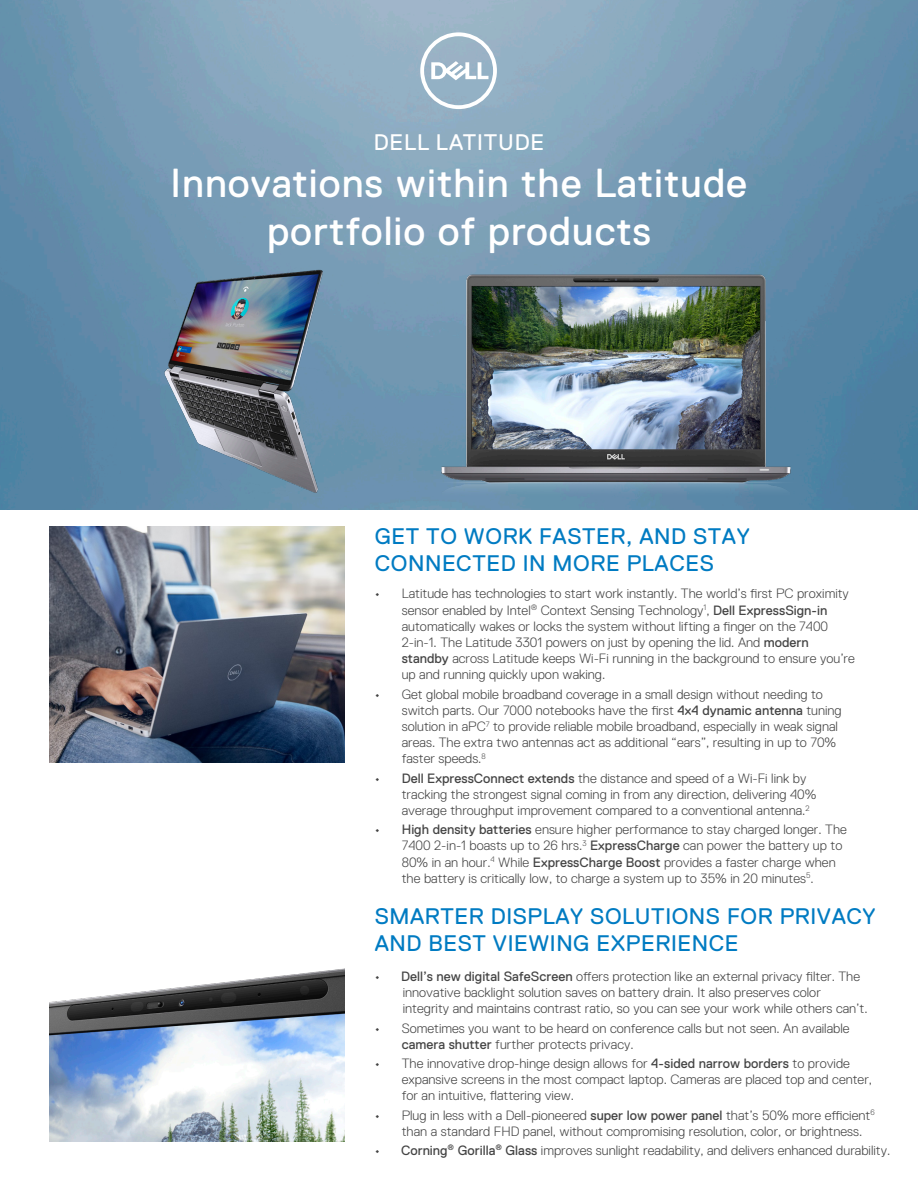
<style>
.page{position:relative;width:918px;height:1188px;background:#fff}
.page>*{position:absolute;margin:0;border:0;box-sizing:border-box;transform-origin:0 0}
.t1{font:40.5px "Dell Replica";letter-spacing:.025em;color:#fff}
.t2{font:22.5px/27px "Dell Replica";letter-spacing:.025em;color:#007bc2}
.t3{font:22.5px "Dell Replica";letter-spacing:.035em;color:#fff}
.t4{font:300 13.5px/16.2px "Dell Replica";color:#444}
.s1{font-weight:400}
</style>
<div class="page">
<img style="left:0;top:0;width:918px;height:510px">
<img style="left:156px;top:267px;width:172px;height:232px">
<svg style="left:420px;top:32px;width:77px;height:77px"></svg>
<img style="left:50px;top:968px;width:295px;height:174px">
<img style="left:416px;top:241px;width:395px;height:269px">
<img style="left:50px;top:527px;width:295px;height:236px">
<p class="t3" style="left:374px;top:130px;width:172px">DELL LATITUDE</p>
<p class="t1" style="left:171px;top:161px;width:578px">Innovations within the Latitude</p>
<p class="t1" style="left:267px;top:209px;width:385px">portfolio of products</p>
<p class="t2" style="left:375px;top:523px;width:376px">GET TO WORK FASTER, AND STAY<br>CONNECTED IN MORE PLACES</p>
<p class="t4" style="left:402px;top:586px;width:455px;text-indent:-27px"><span class="s1">•</span> Latitude has technologies to start work instantly. The world’s first PC proximity sensor enabled by Intel<sup>®</sup> Context Sensing Technology<sup>1</sup>, <span class="s1">Dell ExpressSign-in </span>automatically wakes or locks the system without lifting a finger on the 7400<br>2-in-1. The Latitude 3301 powers on just by opening the lid. And <span class="s1">modern standby</span> across Latitude keeps Wi-Fi running in the background to ensure you’re up and running quickly upon waking.</p>
<p class="t4" style="left:402px;top:686px;width:441px;text-indent:-27px"><span class="s1">•</span> Get global mobile broadband coverage in a small design without needing to switch parts. Our 7000 notebooks have the first <span class="s1">4x4 dynamic antenna</span> tuning solution in aPC<sup>7</sup> to provide reliable mobile broadband, especially in weak signal areas. The extra two antennas act as additional “ears”, resulting in up to 70% faster speeds.<sup>8</sup></p>
<p class="t4" style="left:402px;top:770px;width:416px;text-indent:-27px"><span class="s1">• Dell ExpressConnect extends</span> the distance and speed of a Wi-Fi link by tracking the strongest signal coming in from any direction, delivering 40% average throughput improvement compared to a conventional antenna.<sup>2</sup></p>
<p class="t4" style="left:402px;top:822px;width:447px;text-indent:-27px"><span class="s1">• High density batteries</span> ensure higher performance to stay charged longer. The 7400 2-in-1 boasts up to 26 hrs.<sup>3</sup> <span class="s1">ExpressCharge</span> can power the battery up to 80% in an hour.<sup>4</sup> While <span class="s1">ExpressCharge Boost</span> provides a faster charge when the battery is critically low, to charge a system up to 35% in 20 minutes<sup>5</sup>.</p>
<p class="t2" style="left:375px;top:902px;width:502px">SMARTER DISPLAY SOLUTIONS FOR PRIVACY<br>AND BEST VIEWING EXPERIENCE</p>
<p class="t4" style="left:403px;top:968px;width:466px;text-indent:-28px"><span class="s1">• Dell’s new digital SafeScreen</span> offers protection like an external privacy filter. The innovative backlight solution saves on battery drain. It also preserves color integrity and maintains contrast ratio, so you can see your work while others can’t.</p>
<p class="t4" style="left:402px;top:1020px;width:449px;text-indent:-27px"><span class="s1">•</span> Sometimes you want to be heard on conference calls but not seen. An available <span class="s1">camera shutter</span> further protects privacy.</p>
<p class="t4" style="left:402px;top:1055px;width:472px;text-indent:-27px"><span class="s1">•</span> The innovative drop-hinge design allows for <span class="s1">4-sided narrow borders</span> to provide expansive screens in the most compact laptop. Cameras are placed top and center,</p>
<p class="t4" style="left:402px;top:1088px;width:174px">for an intuitive, flattering view.</p>
<p class="t4" style="left:402px;top:1107px;width:474px;text-indent:-27px"><span class="s1">•</span> Plug in less with a Dell-pioneered <span class="s1">super low power panel</span> that’s 50% more efficient<sup>6 </sup>than a standard FHD panel, without compromising resolution, color, or brightness.</p>
<p class="t4" style="left:375px;top:1142px;width:517px"><span class="s1">• Corning</span><sup>®</sup> <span class="s1">Gorilla</span><sup>®</sup> <span class="s1">Glass</span> improves sunlight readability, and delivers enhanced durability.</p>
</div>
